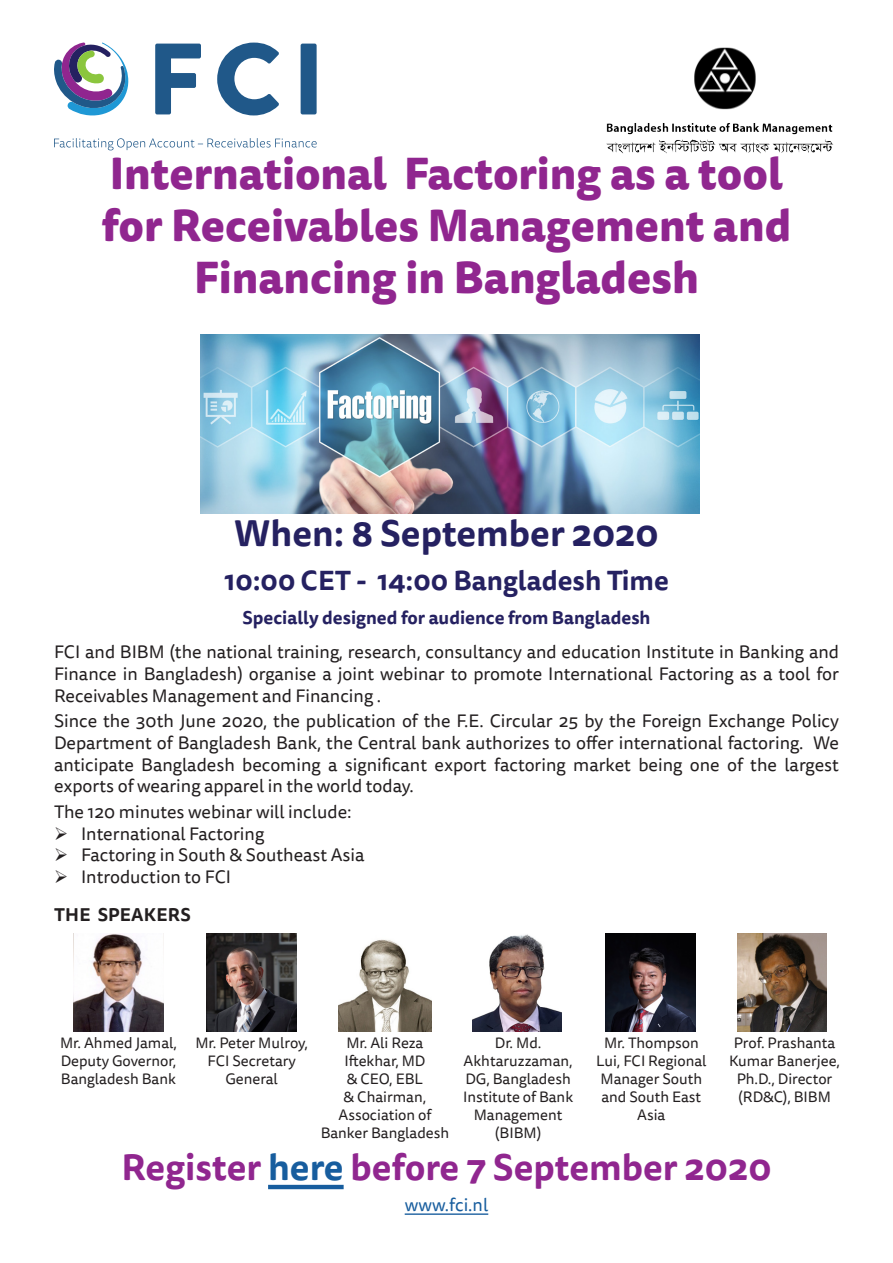
<style>
.page{position:relative;width:893px;height:1263px;background:#fff}
.page>*{position:absolute;margin:0;border:0;box-sizing:border-box;transform-origin:0 0}
.t1{font:800 43.5px/52.2px "Tisa Sans Pro";color:#90268f;text-align:center}
.t2{font:700 36px "Tisa Sans Pro";color:#90268f}
.t3{font:700 36px "Tisa Sans Pro";color:#252161}
.t4{font:700 27px "Tisa Sans Pro";color:#252161}
.t5{font:18px/21.6px "Tisa Sans Pro";color:#231f20;text-align:justify}
.t6{font:700 18px "Tisa Sans Pro";color:#252161}
.t7{font:700 18px "Tisa Sans Pro";letter-spacing:.01em;color:#231f20}
.t8{font:18px "Tisa Sans Pro";color:#175d9e}
.t9{font:15px/18px "Tisa Sans Pro";color:#231f20;text-align:center}
.s1{color:#175d9e}
</style>
<div class="page">
<hr style="left:268px;top:1185px;width:76px;height:4px;background:#175d9e">
<svg style="left:155px;top:44px;width:46px;height:70px"></svg>
<svg style="left:217px;top:43px;width:62px;height:72px"></svg>
<div style="left:301px;top:44px;width:16px;height:70px;background:#205889;border-radius:2px"></div>
<svg style="left:54px;top:138px;width:263px;height:12px"></svg>
<svg style="left:54px;top:43px;width:75px;height:73px"></svg>
<img style="left:201px;top:335px;width:499px;height:178px">
<img style="left:694px;top:47px;width:62px;height:63px">
<img style="left:606px;top:123px;width:228px;height:31px">
<hr style="left:405px;top:1213px;width:83px;height:2px;background:#175d9e">
<img style="left:605px;top:933px;width:90px;height:98px">
<img style="left:206px;top:933px;width:91px;height:98px">
<img style="left:74px;top:934px;width:89px;height:97px">
<img style="left:338px;top:939px;width:94px;height:92px">
<img style="left:472px;top:934px;width:89px;height:97px">
<img style="left:737px;top:933px;width:89px;height:98px">
<p class="t1" style="left:102px;top:147px;width:691px">International Factoring as a tool for Receivables Management and<br>Financing in Bangladesh</p>
<p class="t3" style="left:234px;top:507px;width:426px">When: 8 September 2020</p>
<p class="t4" style="left:224px;top:560px;width:446px">10:00 CET - 14:00 Bangladesh Time</p>
<p class="t6" style="left:242px;top:604px;width:410px">Specially designed for audience from Bangladesh</p>
<p class="t5" style="left:54px;top:642px;width:786px">FCI and BIBM (the national training, research, consultancy and education Institute in Banking and Finance in Bangladesh) organise a joint webinar to promote International Factoring as a tool for Receivables Management and Financing .</p>
<p class="t5" style="left:54px;top:711px;width:786px">Since the 30th June 2020, the publication of the F.E. Circular 25 by the Foreign Exchange Policy Department of Bangladesh Bank, the Central bank authorizes to offer international factoring. We anticipate Bangladesh becoming a significant export factoring market being one of the largest exports of wearing apparel in the world today.</p>
<p class="t5" style="left:54px;top:801px;width:299px">The 120 minutes webinar will include:</p>
<p class="t5" style="left:81px;top:823px;width:185px">International Factoring</p>
<p class="t5" style="left:81px;top:845px;width:285px">Factoring in South &amp; Southeast Asia</p>
<p class="t5" style="left:81px;top:866px;width:152px">Introduction to FCI</p>
<p class="t7" style="left:54px;top:902px;width:138px">THE SPEAKERS</p>
<p class="t9" style="left:60px;top:1034px;width:118px;text-align:justify">Mr. Ahmed Jamal, Deputy Governor, Bangladesh Bank</p>
<p class="t9" style="left:195px;top:1034px;width:114px">Mr. Peter Mulroy,<br>FCI Secretary<br>General</p>
<p class="t9" style="left:321px;top:1034px;width:130px">Mr. Ali Reza<br>Iftekhar, MD<br>&amp; CEO, EBL<br>&amp; Chairman,<br>Association of<br>Banker Bangladesh</p>
<p class="t9" style="left:463px;top:1034px;width:112px">Dr. Md.<br>Akhtaruzzaman,<br>DG, Bangladesh<br>Institute of Bank<br>Management (BIBM)</p>
<p class="t9" style="left:596px;top:1034px;width:112px">Mr. Thompson<br>Lui, FCI Regional<br>Manager South and South East<br>Asia</p>
<p class="t9" style="left:729px;top:1034px;width:112px">Prof. Prashanta<br>Kumar Banerjee,<br>Ph.D., Director (RD&amp;C), BIBM</p>
<p class="t2" style="left:121px;top:1141px;width:652px">Register <span class="s1">here</span> before 7 September 2020</p>
<p class="t8" style="left:405px;top:1192px;width:85px">www.fci.nl</p>
</div>
